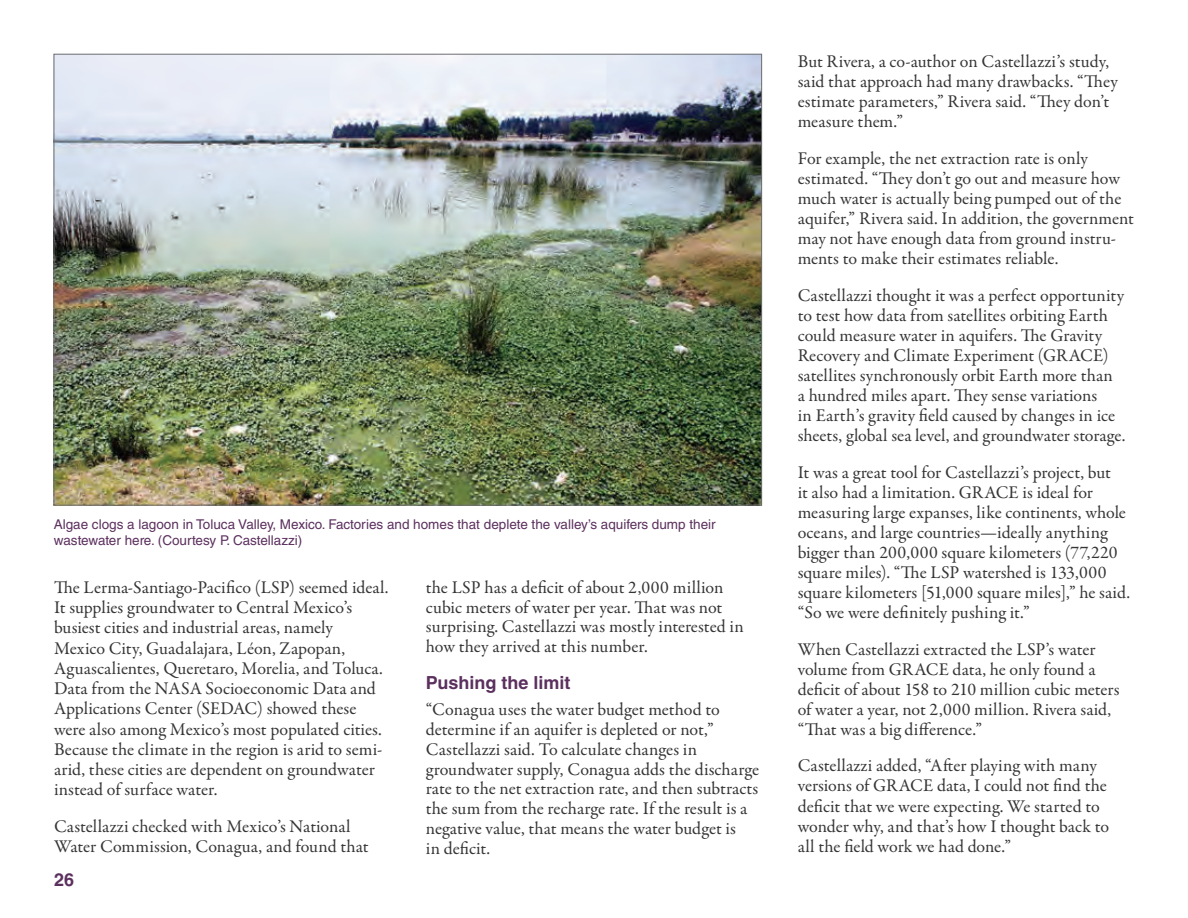
<style>
.page{position:relative;width:1188px;height:918px;background:#fff}
.page>*{position:absolute;margin:0;border:0;box-sizing:border-box;transform-origin:0 0}
.t1{font:18px/20.1px "Garamond Premr Pro";color:#363536}
.t2{font:700 18px "Helvetica LT Std";color:#5c305e}
.t3{font:13.5px/16.2px "Helvetica LT Std";color:#5c305e}
</style>
<div class="page">
<img style="left:56px;top:56px;width:704px;height:447px">
<p class="t3" style="left:54px;top:516px;width:663px">Algae clogs a lagoon in Toluca Valley, Mexico. Factories and homes that deplete the valley’s aquifers dump their wastewater here. (Courtesy P. Castellazzi)</p>
<p class="t1" style="left:54px;top:577px;width:336px">The Lerma-Santiago-Pacifico (LSP) seemed ideal.<br>It supplies groundwater to Central Mexico’s busiest cities and industrial areas, namely Mexico City, Guadalajara, Léon, Zapopan, Aguascalientes, Queretaro, Morelia, and Toluca.<br>Data from the NASA Socioeconomic Data and Applications Center (SEDAC) showed these were also among Mexico’s most populated cities.<br>Because the climate in the region is arid to semi&shy;arid, these cities are dependent on groundwater instead of surface water.</p>
<p class="t1" style="left:54px;top:816px;width:316px">Castellazzi checked with Mexico’s National<br>Water Commission, Conagua, and found that</p>
<p class="t2" style="left:54px;top:869px;width:22px">26</p>
<p class="t1" style="left:426px;top:578px;width:319px">the LSP has a deficit of about 2,000 million cubic meters of water per year. That was not surprising. Castellazzi was mostly interested in how they arrived at this number.</p>
<p class="t2" style="left:426px;top:671px;width:146px">Pushing the limit</p>
<p class="t1" style="left:426px;top:700px;width:335px">“Conagua uses the water budget method to determine if an aquifer is depleted or not,” Castellazzi said. To calculate changes in groundwater supply, Conagua adds the discharge rate to the net extraction rate, and then subtracts the sum from the recharge rate. If the result is a negative value, that means the water budget is<br>in deficit.</p>
<p class="t1" style="left:798px;top:52px;width:322px">But Rivera, a co-author on Castellazzi’s study, said that approach had many drawbacks. “They estimate parameters,” Rivera said. “They don’t measure them.”</p>
<p class="t1" style="left:798px;top:148px;width:338px">For example, the net extraction rate is only estimated. “They don’t go out and measure how much water is actually being pumped out of the aquifer,” Rivera said. In addition, the government may not have enough data from ground instru&shy;ments to make their estimates reliable.</p>
<p class="t1" style="left:798px;top:285px;width:329px">Castellazzi thought it was a perfect opportunity to test how data from satellites orbiting Earth could measure water in aquifers. The Gravity Recovery and Climate Experiment (GRACE) satellites synchronously orbit Earth more than<br>a hundred miles apart. They sense variations<br>in Earth’s gravity field caused by changes in ice sheets, global sea level, and groundwater storage.</p>
<p class="t1" style="left:798px;top:462px;width:334px">It was a great tool for Castellazzi’s project, but<br>it also had a limitation. GRACE is ideal for measuring large expanses, like continents, whole oceans, and large countries—ideally anything bigger than 200,000 square kilometers (77,220 square miles). “The LSP watershed is 133,000 square kilometers [51,000 square miles],” he said. “So we were definitely pushing it.”</p>
<p class="t1" style="left:798px;top:639px;width:323px">When Castellazzi extracted the LSP’s water volume from GRACE data, he only found a deficit of about 158 to 210 million cubic meters of water a year, not 2,000 million. Rivera said, “That was a big difference.”</p>
<p class="t1" style="left:798px;top:756px;width:313px">Castellazzi added, “After playing with many versions of GRACE data, I could not find the deficit that we were expecting. We started to wonder why, and that’s how I thought back to all the field work we had done.”</p>
</div>
